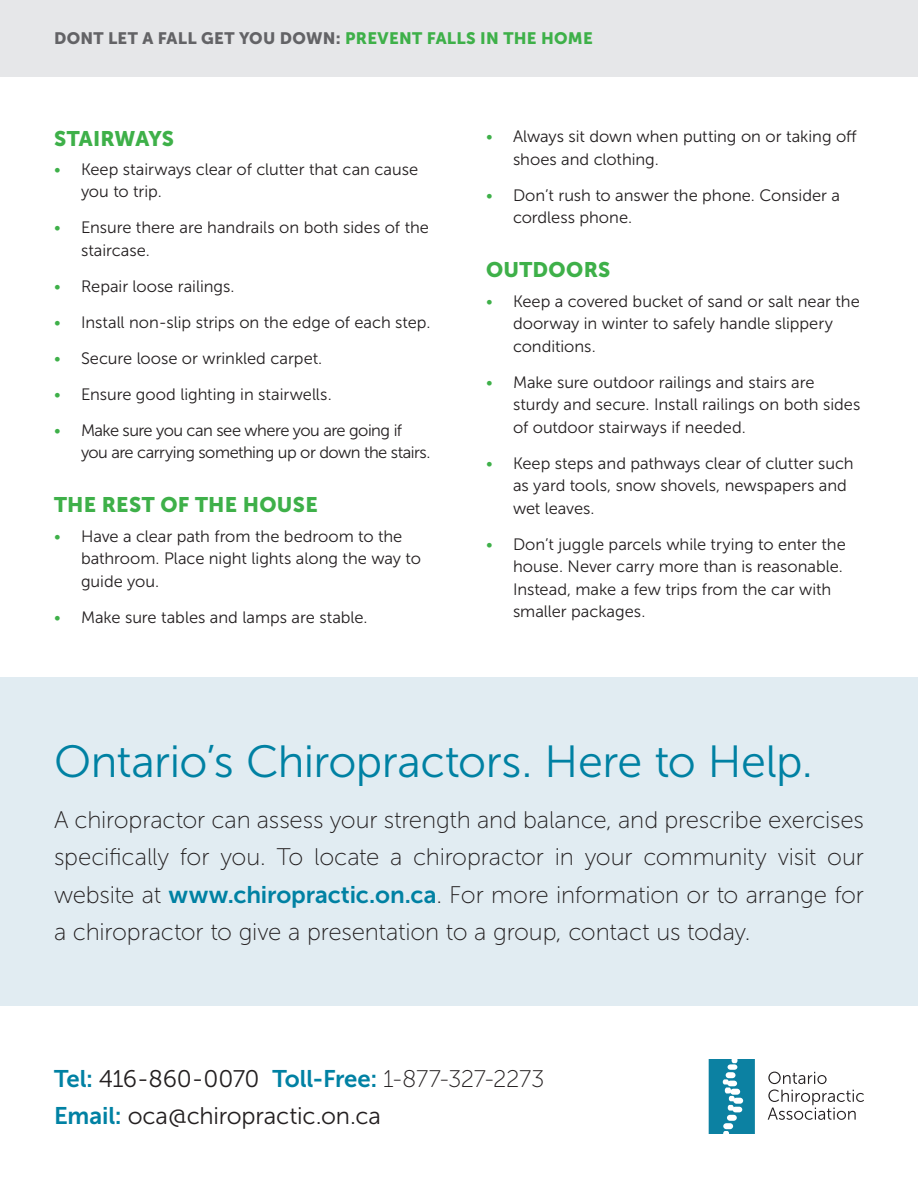
<style>
.page{position:relative;width:918px;height:1188px;background:#fff}
.page>*{position:absolute;margin:0;border:0;box-sizing:border-box;transform-origin:0 0}
.Intro_title{font:45px "Museo Sans 300";letter-spacing:-.01em;color:#0081a3}
.intro_text{font:24px/37.5px "Museo Sans 100";letter-spacing:-.005em;color:#231f20;text-align:justify}
.intro_text-2{font:24px "Museo Sans 700";letter-spacing:-.01em;color:#0081a3}
.intro_text-3{font:24px "Museo Sans 300";letter-spacing:-.005em;color:#231f20}
.Subtitle{font:21px "Museo Sans 900";letter-spacing:.01em;color:#3eb049}
.t1{font:16.5px/22.5px "Museo Sans 300";letter-spacing:-.005em;color:#231f20}
.t2{font:16.5px/22.5px "Museo Sans 300";letter-spacing:-.03em;color:#231f20}
.t3{font:16.5px "Museo Sans 900";letter-spacing:.015em;color:#636366}
.s1{color:#3eb049}
.s2{font-family:"Museo Sans 700";color:#0081a3}
.s3{font-family:"Museo Sans 300";color:#231f20}
.s4{font-family:"Museo Sans 100";color:#231f20}
</style>
<div class="page">
<div style="left:0;top:0;width:918px;height:76px;background:#e6e7e9"></div>
<div style="left:0;top:677px;width:918px;height:329px;background:#e1ecf2"></div>
<svg style="left:709px;top:1059px;width:46px;height:75px;background:#3294b0"></svg>
<svg style="left:768px;top:1072px;width:96px;height:48px"></svg>
<p class="t3" style="left:54px;top:29px;width:540px">DONT LET A FALL GET YOU DOWN: <span class="s1">PREVENT FALLS IN THE HOME</span></p>
<p class="Subtitle" style="left:54px;top:126px;width:121px">STAIRWAYS</p>
<p class="t1" style="left:81px;top:158px;width:339px;text-indent:-27px"><span class="s1">•</span> Keep stairways clear of clutter that can cause you to trip.</p>
<p class="t1" style="left:81px;top:217px;width:350px;text-indent:-27px"><span class="s1">•</span> Ensure there are handrails on both sides of the staircase.</p>
<p class="t1" style="left:54px;top:275px;width:182px"><span class="s1">•</span> Repair loose railings.</p>
<p class="t1" style="left:54px;top:311px;width:378px"><span class="s1">•</span> Install non-slip strips on the edge of each step.</p>
<p class="t1" style="left:54px;top:347px;width:270px"><span class="s1">•</span> Secure loose or wrinkled carpet.</p>
<p class="t1" style="left:54px;top:383px;width:279px"><span class="s1">•</span> Ensure good lighting in stairwells.</p>
<p class="t2" style="left:81px;top:419px;width:351px;text-indent:-27px"><span class="s1">•</span> Make sure you can see where you are going if you are carrying something up or down the stairs.</p>
<p class="Subtitle" style="left:54px;top:493px;width:265px">THE REST OF THE HOUSE</p>
<p class="t1" style="left:81px;top:525px;width:341px;text-indent:-27px"><span class="s1">•</span> Have a clear path from the bedroom to the bathroom. Place night lights along the way to guide you.</p>
<p class="t1" style="left:54px;top:606px;width:315px"><span class="s1">•</span> Make sure tables and lamps are stable.</p>
<p class="t1" style="left:513px;top:126px;width:345px;text-indent:-27px"><span class="s1">•</span> Always sit down when putting on or taking off shoes and clothing.</p>
<p class="t1" style="left:513px;top:184px;width:329px;text-indent:-27px"><span class="s1">•</span> Don’t rush to answer the phone. Consider a cordless phone.</p>
<p class="Subtitle" style="left:486px;top:258px;width:126px">OUTDOORS</p>
<p class="t1" style="left:513px;top:290px;width:348px;text-indent:-27px"><span class="s1">•</span> Keep a covered bucket of sand or salt near the doorway in winter to safely handle slippery conditions.</p>
<p class="t1" style="left:513px;top:371px;width:349px;text-indent:-27px"><span class="s1">•</span> Make sure outdoor railings and stairs are sturdy and secure. Install railings on both sides of outdoor stairways if needed.</p>
<p class="t1" style="left:513px;top:452px;width:342px;text-indent:-27px"><span class="s1">•</span> Keep steps and pathways clear of clutter such as yard tools, snow shovels, newspapers and wet leaves.</p>
<p class="t1" style="left:513px;top:533px;width:334px;text-indent:-27px"><span class="s1">•</span> Don’t juggle parcels while trying to enter the house. Never carry more than is reasonable.<br>Instead, make a few trips from the car with smaller packages.</p>
<p class="Intro_title" style="left:54px;top:737px;width:761px">Ontario’s Chiropractors. Here to Help.</p>
<p class="intro_text" style="left:54px;top:801px;width:812px">A chiropractor can assess your strength and balance, and prescribe exercises specifically for you. To locate a chiropractor in your community visit our website at <span class="s2">www.chiropractic.on.ca</span>. For more information or to arrange for a chiropractor to give a presentation to a group, contact us today.</p>
<p class="intro_text-2" style="left:54px;top:1065px;width:492px">Tel: <span class="s3">416-860-0070</span> Toll-Free: <span class="s4">1-877-327-2273</span></p>
<p class="intro_text-3" style="left:54px;top:1103px;width:329px"><span class="s2">Email:</span> oca@chiropractic.on.ca</p>
</div>
